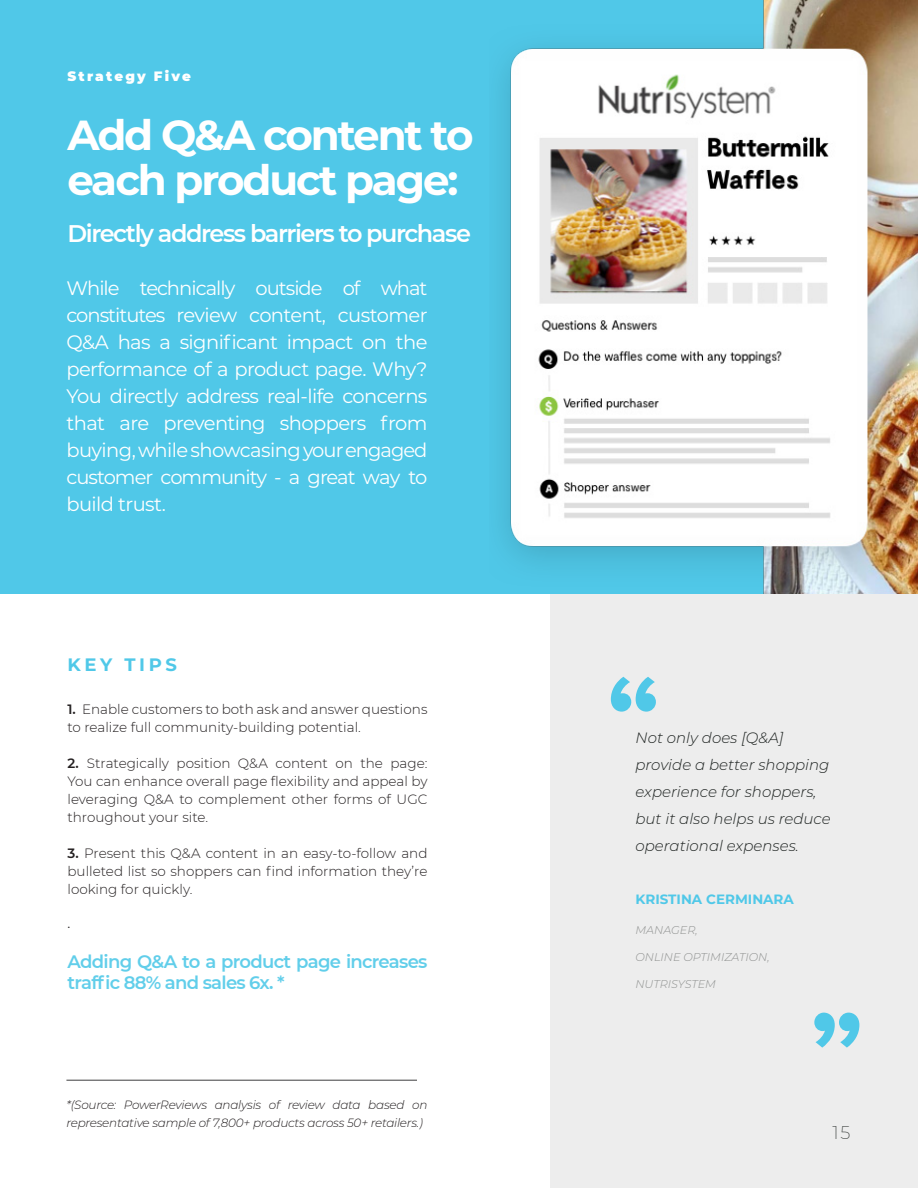
<style>
.page{position:relative;width:918px;height:1188px;background:#fff}
.page>*{position:absolute;margin:0;border:0;box-sizing:border-box;transform-origin:0 0}
.t1{font:700 121.5px "Proxima Nova";color:#50c8e8}
.t2{font:700 42px/45px "Montserrat";letter-spacing:-.05em;color:#fff}
.t3{font:600 24px "Montserrat";letter-spacing:-.06em;color:#fff}
.t4{font:19.5px/27px "Montserrat";letter-spacing:-.05em;color:#fff;text-align:justify}
.t5{font:600 18px/21.6px "Montserrat";letter-spacing:-.04em;color:#61ceea}
.t6{font:700 18px "Montserrat";letter-spacing:.2em;color:#50c8e8}
.t7{font:200 18px "Montserrat";color:#353937}
.t8{font:italic 300 15px/27px "Montserrat";color:#1e2321}
.t9{font:300 13.5px/18px "Montserrat";color:#231f20;text-align:justify}
.t10{font:700 13.5px "Montserrat";color:#50c8e8}
.t11{font:900 13.5px "Montserrat";letter-spacing:.16em;color:#fff}
.t12{font:13.5px "Montserrat";color:#231f20}
.t13{font:italic 300 12px/18px "Montserrat";letter-spacing:-.02em;color:#231f20}
.t14{font:italic 300 11.25px "Montserrat";color:#8f9190}
.s1{font-weight:600}
</style>
<div class="page">
<div style="left:550px;top:562px;width:368px;height:626px;background:#ededed"></div>
<div style="left:0;top:0;width:918px;height:594px;background:#50c8e8"></div>
<hr style="left:66px;top:1080px;width:351px;height:1px;background:#3e3e3f">
<img style="left:501px;top:0;width:417px;height:594px">
<p class="t11" style="left:68px;top:66px;width:125px">Strategy Five</p>
<p class="t2" style="left:68px;top:111px;width:408px">Add Q&amp;A content to each product page:</p>
<p class="t3" style="left:68px;top:216px;width:405px">Directly address barriers to purchase</p>
<p class="t4" style="left:66px;top:274px;width:363px">While technically outside of what constitutes review content, customer Q&amp;A has a significant impact on the performance of a product page. Why?<br>You directly address real-life concerns that are preventing shoppers from buying, while showcasing your engaged customer community - a great way to build trust.</p>
<p class="t6" style="left:68px;top:652px;width:111px">KEY TIPS</p>
<p class="t9" style="left:68px;top:700px;width:361px"><span class="s1">1.</span> Enable customers to both ask and answer questions to realize full community-building potential.</p>
<p class="t9" style="left:68px;top:754px;width:362px"><span class="s1">2.</span> Strategically position Q&amp;A content on the page:<br>You can enhance overall page flexibility and appeal by leveraging Q&amp;A to complement other forms of UGC throughout your site.</p>
<p class="t9" style="left:68px;top:844px;width:362px"><span class="s1">3.</span> Present this Q&amp;A content in an easy-to-follow and bulleted list so shoppers can find information they’re looking for quickly.</p>
<p class="t12" style="left:68px;top:914px;width:4px">.</p>
<p class="t5" style="left:68px;top:950px;width:361px">Adding Q&amp;A to a product page increases traffic 88% and sales 6x. *</p>
<p class="t13" style="left:66px;top:1095px;width:363px">*(Source: PowerReviews analysis of review data based on representative sample of 7,800+ products across 50+ retailers.)</p>
<p class="t1" style="left:606px;top:628px;width:57px">“</p>
<p class="t8" style="left:635px;top:724px;width:197px">Not only does [Q&amp;A] provide a better shopping experience for shoppers, but it also helps us reduce operational expenses.</p>
<p class="t10" style="left:635px;top:889px;width:160px">KRISTINA CERMINARA</p>
<p class="t14" style="left:635px;top:922px;width:64px">MANAGER,</p>
<p class="t14" style="left:635px;top:949px;width:136px">ONLINE OPTIMIZATION,</p>
<p class="t14" style="left:635px;top:976px;width:82px">NUTRISYSTEM</p>
<p class="t1" style="left:809px;top:964px;width:57px">”</p>
<p class="t7" style="left:833px;top:1120px;width:19px">15</p>
</div>
